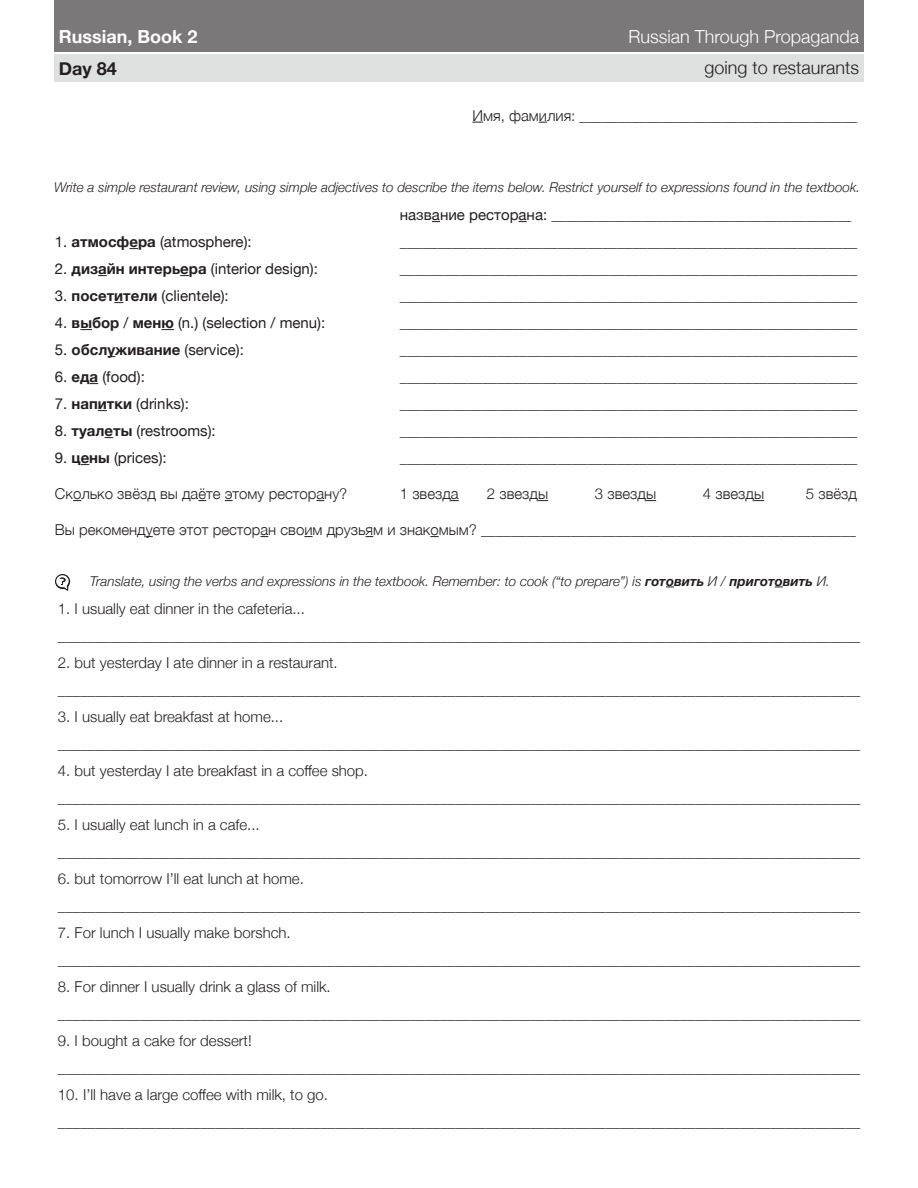
<style>
.page{position:relative;width:918px;height:1188px;background:#fff}
.page>*{position:absolute;margin:0;border:0;box-sizing:border-box;transform-origin:0 0}
.t1{font:300 18px "Helvetica Neue";color:#fff}
.t2{font:300 18px "Helvetica Neue";color:#231f20}
.t3{font:700 18px "Helvetica Neue";color:#fff}
.t4{font:700 18px "Helvetica Neue";color:#231f20}
.t5{font:300 15px "Helvetica Neue";color:#231f20}
.t6{font:15px "Helvetica Neue";color:#231f20}
.t7{font:italic 300 13.5px "Helvetica Neue";color:#231f20}
.s1{font-weight:700}
</style>
<div class="page">
<div style="left:54px;top:0;width:810px;height:52px;background:#7b7879"></div>
<div style="left:54px;top:54px;width:810px;height:27px;background:#dfe0e0"></div>
<svg style="left:80px;top:329px;width:12px;height:1px"></svg>
<svg style="left:161px;top:329px;width:13px;height:1px"></svg>
<svg style="left:55px;top:574px;width:15px;height:15px"></svg>
<svg style="left:56px;top:575px;width:13px;height:12px"></svg>
<svg style="left:58px;top:577px;width:10px;height:14px"></svg>
<p class="t3" style="left:59px;top:23px;width:140px">Russian, Book 2</p>
<p class="t1" style="left:628px;top:22px;width:232px">Russian Through Propaganda</p>
<p class="t4" style="left:59px;top:54px;width:60px">Day 84</p>
<p class="t2" style="left:704px;top:53px;width:156px">going to restaurants</p>
<p class="t5" style="left:472px;top:103px;width:386px">Имя, фамилия: _____________________________________</p>
<p class="t7" style="left:54px;top:177px;width:808px">Write a simple restaurant review, using simple adjectives to describe the items below. Restrict yourself to expressions found in the textbook.</p>
<p class="t6" style="left:400px;top:204px;width:453px">название ресторана: ________________________________________</p>
<p class="t6" style="left:55px;top:231px;width:198px">1. <span class="s1">атмосфера</span> (atmosphere):</p>
<p class="t6" style="left:400px;top:231px;width:459px">_____________________________________________________________</p>
<p class="t6" style="left:55px;top:258px;width:265px">2. <span class="s1">дизайн интерьера</span> (interior design):</p>
<p class="t6" style="left:400px;top:258px;width:459px">_____________________________________________________________</p>
<p class="t6" style="left:55px;top:285px;width:175px">3. <span class="s1">посетители</span> (clientele):</p>
<p class="t6" style="left:400px;top:285px;width:459px">_____________________________________________________________</p>
<p class="t6" style="left:55px;top:312px;width:272px">4. <span class="s1">выбор</span> / <span class="s1">меню</span> (n.) (selection / menu):</p>
<p class="t6" style="left:400px;top:312px;width:459px">_____________________________________________________________</p>
<p class="t6" style="left:55px;top:339px;width:190px">5. <span class="s1">обслуживание</span> (service):</p>
<p class="t6" style="left:400px;top:339px;width:459px">_____________________________________________________________</p>
<p class="t6" style="left:55px;top:366px;width:91px">6. <span class="s1">еда</span> (food):</p>
<p class="t6" style="left:400px;top:366px;width:459px">_____________________________________________________________</p>
<p class="t6" style="left:55px;top:393px;width:136px">7. <span class="s1">напитки</span> (drinks):</p>
<p class="t6" style="left:400px;top:393px;width:459px">_____________________________________________________________</p>
<p class="t6" style="left:55px;top:420px;width:162px">8. <span class="s1">туалеты</span> (restrooms):</p>
<p class="t6" style="left:400px;top:420px;width:459px">_____________________________________________________________</p>
<p class="t6" style="left:55px;top:447px;width:113px">9. <span class="s1">цены</span> (prices):</p>
<p class="t6" style="left:400px;top:447px;width:459px">_____________________________________________________________</p>
<p class="t5" style="left:55px;top:482px;width:294px">Сколько звёзд вы даёте этому ресторану?</p>
<p class="t5" style="left:400px;top:482px;width:60px">1 звезда</p>
<p class="t5" style="left:487px;top:482px;width:63px">2 звезды</p>
<p class="t5" style="left:595px;top:482px;width:63px">3 звезды</p>
<p class="t5" style="left:703px;top:482px;width:63px">4 звезды</p>
<p class="t5" style="left:806px;top:482px;width:53px">5 звёзд</p>
<p class="t5" style="left:55px;top:518px;width:803px">Вы рекомендуете этот ресторан своим друзьям и знакомым? __________________________________________________</p>
<p class="t7" style="left:90px;top:570px;width:742px">Translate, using the verbs and expressions in the textbook. Remember: to cook (“to prepare”) is <span class="s1">готовить</span> И / <span class="s1">приготовить</span> И.</p>
<p class="t5" style="left:58px;top:596px;width:249px">1. I usually eat dinner in the cafeteria...</p>
<p class="t5" style="left:58px;top:623px;width:804px">___________________________________________________________________________________________________________</p>
<p class="t5" style="left:58px;top:650px;width:281px">2. but yesterday I ate dinner in a restaurant.</p>
<p class="t5" style="left:58px;top:677px;width:804px">___________________________________________________________________________________________________________</p>
<p class="t5" style="left:58px;top:704px;width:227px">3. I usually eat breakfast at home...</p>
<p class="t5" style="left:58px;top:731px;width:804px">___________________________________________________________________________________________________________</p>
<p class="t5" style="left:58px;top:758px;width:312px">4. but yesterday I ate breakfast in a coffee shop.</p>
<p class="t5" style="left:58px;top:785px;width:804px">___________________________________________________________________________________________________________</p>
<p class="t5" style="left:58px;top:812px;width:203px">5. I usually eat lunch in a cafe...</p>
<p class="t5" style="left:58px;top:839px;width:804px">___________________________________________________________________________________________________________</p>
<p class="t5" style="left:58px;top:866px;width:247px">6. but tomorrow I’ll eat lunch at home.</p>
<p class="t5" style="left:58px;top:893px;width:804px">___________________________________________________________________________________________________________</p>
<p class="t5" style="left:58px;top:920px;width:234px">7. For lunch I usually make borshch.</p>
<p class="t5" style="left:58px;top:947px;width:804px">___________________________________________________________________________________________________________</p>
<p class="t5" style="left:58px;top:974px;width:274px">8. For dinner I usually drink a glass of milk.</p>
<p class="t5" style="left:58px;top:1001px;width:804px">___________________________________________________________________________________________________________</p>
<p class="t5" style="left:58px;top:1028px;width:195px">9. I bought a cake for dessert!</p>
<p class="t5" style="left:58px;top:1055px;width:804px">___________________________________________________________________________________________________________</p>
<p class="t5" style="left:58px;top:1082px;width:272px">10. I’ll have a large coffee with milk, to go.</p>
<p class="t5" style="left:58px;top:1109px;width:804px">___________________________________________________________________________________________________________</p>
</div>
